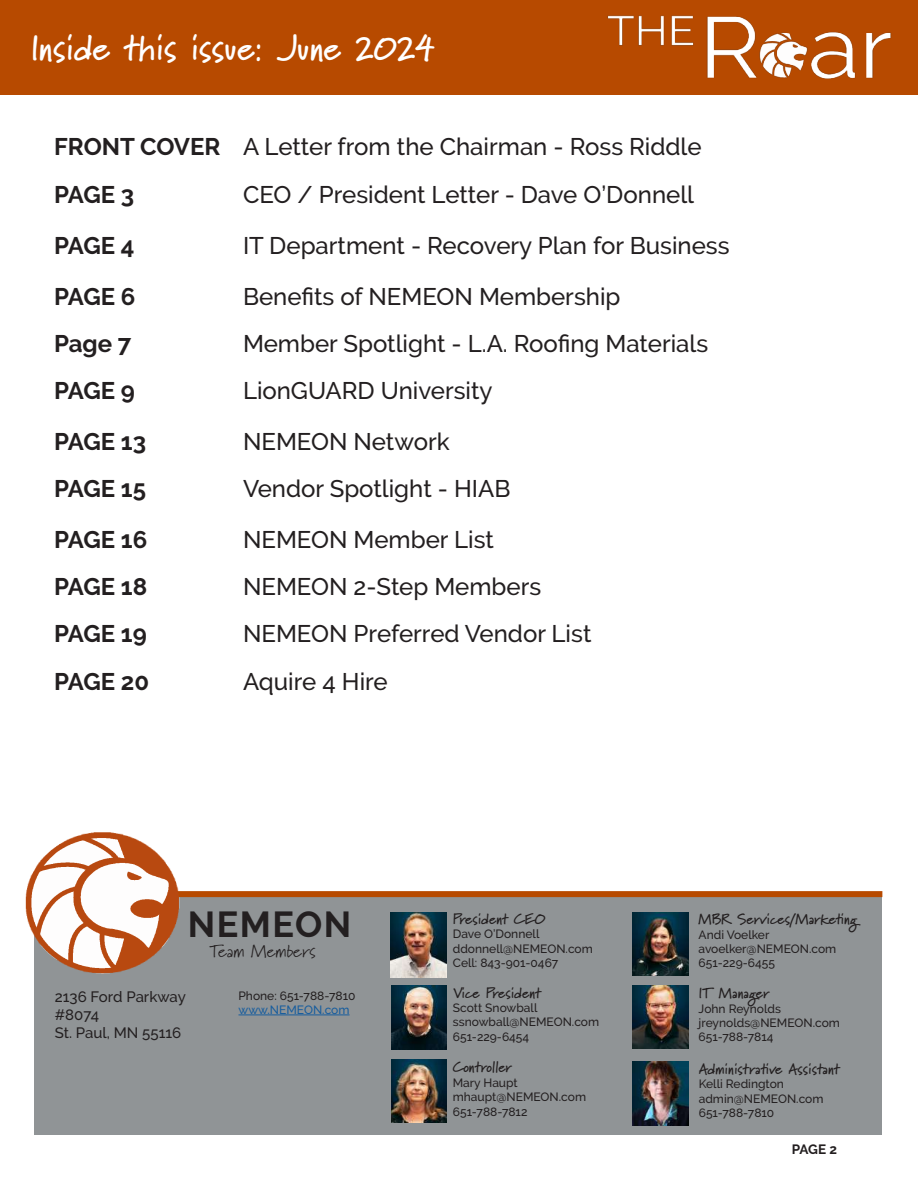
<style>
.page{position:relative;width:918px;height:1188px;background:#fff}
.page>*{position:absolute;margin:0;border:0;box-sizing:border-box;transform-origin:0 0}
.t1{font:700 36px "Marydale";color:#fff}
.t2{font:700 36px "Raleway";letter-spacing:.04em;color:#231f20}
.t3{font:500 24px/48px "Raleway";color:#231f20}
.t4{font:700 24px "Raleway";letter-spacing:-.015em;color:#231f20}
.t5{font:18px "Marydale";color:#231f20}
.t6{font:700 15px "Marydale";color:#231f20}
.t7{font:500 15px/18px "Raleway";color:#231f20}
.t8{font:700 13.5px "Raleway";color:#231f20}
.t9{font:500 12px/14.4px "Raleway";color:#231f20}
.t10{font:500 12px "Raleway";color:#175d9e}
.s1{font-weight:700}
</style>
<div class="page">
<div style="left:0;top:0;width:918px;height:94px;background:#b74a00"></div>
<img style="left:608px;top:15px;width:283px;height:80px">
<div style="left:35px;top:895px;width:847px;height:240px;background:#909496"></div>
<div style="left:36px;top:891px;width:846px;height:6px;background:#b74a00"></div>
<img style="left:391px;top:1060px;width:55px;height:63px">
<img style="left:632px;top:912px;width:56px;height:63px">
<img style="left:391px;top:986px;width:55px;height:64px">
<img style="left:391px;top:913px;width:55px;height:64px">
<img style="left:25px;top:832px;width:158px;height:145px">
<hr style="left:238px;top:1015px;width:112px;height:1px;background:#175d9e">
<img style="left:632px;top:1062px;width:56px;height:63px">
<img style="left:632px;top:986px;width:56px;height:63px">
<h1 class="t1" style="left:30px;top:26px;width:407px">Inside this issue: June 2024</h1>
<p class="t3" style="left:54px;top:122px;width:649px"><span class="s1">FRONT COVER</span> A Letter from the Chairman - Ross Riddle<br><span class="s1">PAGE 3</span></p>
<p class="t3" style="left:243px;top:170px;width:453px">CEO / President Letter - Dave O’Donnell</p>
<p class="t4" style="left:54px;top:232px;width:82px">PAGE 4</p>
<p class="t3" style="left:243px;top:222px;width:488px">IT Department - Recovery Plan for Business</p>
<p class="t4" style="left:54px;top:283px;width:83px">PAGE 6</p>
<p class="t3" style="left:243px;top:272px;width:379px">Benefits of NEMEON Membership</p>
<p class="t4" style="left:54px;top:330px;width:79px">Page 7</p>
<p class="t3" style="left:243px;top:320px;width:467px">Member Spotlight - L.A. Roofing Materials</p>
<p class="t4" style="left:54px;top:377px;width:83px">PAGE 9</p>
<p class="t3" style="left:243px;top:367px;width:251px">LionGUARD University</p>
<p class="t4" style="left:54px;top:428px;width:94px">PAGE 13</p>
<p class="t3" style="left:243px;top:418px;width:208px">NEMEON Network</p>
<p class="t4" style="left:54px;top:475px;width:94px">PAGE 15</p>
<p class="t3" style="left:243px;top:465px;width:269px">Vendor Spotlight - HIAB</p>
<p class="t4" style="left:54px;top:526px;width:95px">PAGE 16</p>
<p class="t3" style="left:243px;top:515px;width:252px">NEMEON Member List</p>
<p class="t4" style="left:54px;top:573px;width:95px">PAGE 18</p>
<p class="t3" style="left:243px;top:563px;width:300px">NEMEON 2-Step Members</p>
<p class="t4" style="left:54px;top:620px;width:94px">PAGE 19</p>
<p class="t3" style="left:243px;top:610px;width:350px">NEMEON Preferred Vendor List</p>
<p class="t4" style="left:54px;top:668px;width:97px">PAGE 20</p>
<p class="t3" style="left:243px;top:657px;width:146px">Aquire 4 Hire</p>
<h1 class="t2" style="left:188px;top:904px;width:165px">NEMEON</h1>
<p class="t5" style="left:210px;top:940px;width:107px">Team Members</p>
<p class="t7" style="left:55px;top:988px;width:132px">2136 Ford Parkway #8074<br>St. Paul, MN 55116</p>
<p class="t9" style="left:238px;top:988px;width:118px">Phone: 651-788-7810</p>
<p class="t10" style="left:238px;top:1003px;width:113px">www.NEMEON.com</p>
<p class="t6" style="left:453px;top:910px;width:94px">President CEO</p>
<p class="t9" style="left:453px;top:927px;width:142px">Dave O’Donnell ddonnell@NEMEON.com<br>Cell: 843-901-0467</p>
<p class="t6" style="left:453px;top:984px;width:90px">Vice President</p>
<p class="t9" style="left:453px;top:1000px;width:148px">Scott Snowball ssnowball@NEMEON.com<br>651-229-6454</p>
<p class="t6" style="left:453px;top:1058px;width:61px">Controller</p>
<p class="t9" style="left:453px;top:1075px;width:135px">Mary Haupt mhaupt@NEMEON.com<br>651-788-7812</p>
<p class="t6" style="left:699px;top:910px;width:160px">MBR Services/Marketing</p>
<p class="t9" style="left:699px;top:927px;width:139px">Andi Voelker avoelker@NEMEON.com<br>651-229-6455</p>
<p class="t6" style="left:699px;top:984px;width:72px">IT Manager</p>
<p class="t9" style="left:699px;top:1001px;width:143px">John Reynolds jreynolds@NEMEON.com<br>651-788-7814</p>
<p class="t6" style="left:699px;top:1060px;width:143px">Administrative Assistant</p>
<p class="t9" style="left:699px;top:1077px;width:126px">Kelli Redington admin@NEMEON.com<br>651-788-7810</p>
<p class="t8" style="left:792px;top:1141px;width:47px">PAGE 2</p>
</div>
